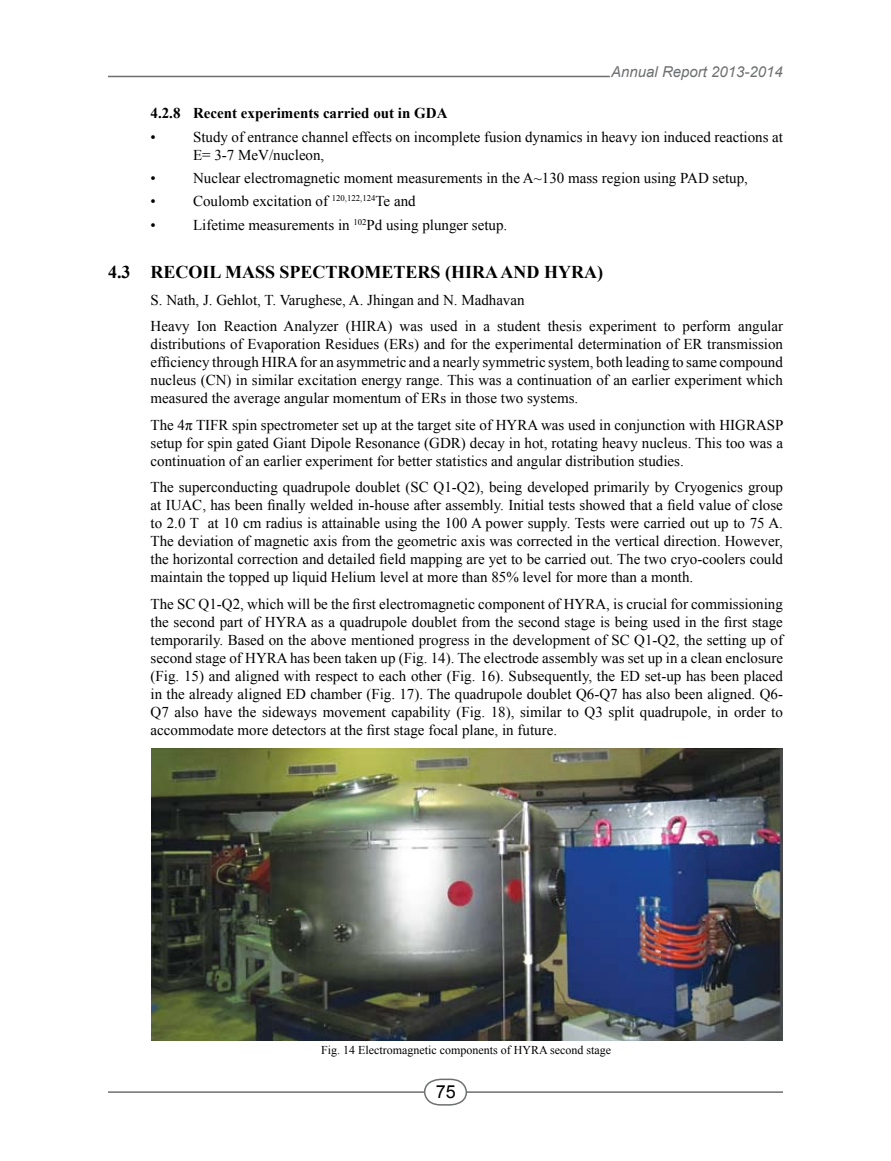
<style>
.page{position:relative;width:891px;height:1161px;background:#fff}
.page>*{position:absolute;margin:0;border:0;box-sizing:border-box;transform-origin:0 0}
.t1{font:700 18px "Times New Roman";color:#000}
.t2{font:18px "Arial";color:#000}
.t3{font:15px/18px "Times New Roman";color:#000;text-align:justify}
.t4{font:700 15px "Times New Roman";color:#000}
.t5{font:italic 15px "Arial";color:#6d6f71}
.t6{font:12px "Times New Roman";color:#000}
</style>
<div class="page">
<hr style="left:108px;top:76px;width:502px;height:1px;background:#6d6f71">
<hr style="left:108px;top:1091px;width:675px;height:2px;background:#6d6f71">
<svg style="left:423px;top:1078px;width:45px;height:28px"></svg>
<img style="left:151px;top:748px;width:632px;height:293px">
<p class="t5" style="left:611px;top:62px;width:173px">Annual Report 2013-2014</p>
<p class="t4" style="left:151px;top:103px;width:299px">4.2.8 Recent experiments carried out in GDA</p>
<p class="t3" style="left:151px;top:127px;width:7px">•</p>
<p class="t3" style="left:193px;top:127px;width:591px">Study of entrance channel effects on incomplete fusion dynamics in heavy ion induced reactions at<br>E= 3-7 MeV/nucleon,</p>
<p class="t3" style="left:151px;top:169px;width:7px">•</p>
<p class="t3" style="left:193px;top:169px;width:556px">Nuclear electromagnetic moment measurements in the A~130 mass region using PAD setup,</p>
<p class="t3" style="left:151px;top:192px;width:7px">•</p>
<p class="t3" style="left:193px;top:192px;width:224px">Coulomb excitation of <sup>120,122,124</sup>Te and</p>
<p class="t3" style="left:151px;top:216px;width:7px">•</p>
<p class="t3" style="left:193px;top:216px;width:316px">Lifetime measurements in <sup>102</sup>Pd using plunger setup.</p>
<p class="t1" style="left:108px;top:259px;width:68px">4.3 RECOIL</p>
<p class="t1" style="left:225px;top:259px;width:78px">MASS SPECT</p>
<p class="t1" style="left:338px;top:259px;width:57px">ROMETE</p>
<p class="t1" style="left:418px;top:259px;width:187px">RS (HIRA AND HYRA)</p>
<p class="t3" style="left:151px;top:286px;width:634px;line-height:26.7px">S. Nath, J. Gehlot, T. Varughese, A. Jhingan and N. Madhavan<br>Heavy Ion Reaction Analyzer (HIRA) was used in a student thesis experiment to perform angular</p>
<p class="t3" style="left:151px;top:335px;width:634px">distributions of Evaporation Residues (ERs) and for the experimental determination of ER transmission efficiency through HIRA for an asymmetric and a nearly symmetric system, both leading to same compound nucleus (CN) in similar excitation energy range. This was a continuation of an earlier experiment which measured the average angular momentum of ERs in those two systems.</p>
<p class="t3" style="left:151px;top:416px;width:635px">The 4π TIFR spin spectrometer set up at the target site of HYRA was used in conjunction with HIGRASP setup for spin gated Giant Dipole Resonance (GDR) decay in hot, rotating heavy nucleus. This too was a continuation of an earlier experiment for better statistics and angular distribution studies.</p>
<p class="t3" style="left:151px;top:478px;width:634px">The superconducting quadrupole doublet (SC Q1-Q2), being developed primarily by Cryogenics group at IUAC, has been finally welded in-house after assembly. Initial tests showed that a field value of close to 2.0 T at 10 cm radius is attainable using the 100 A power supply. Tests were carried out up to 75 A.<br>The deviation of magnetic axis from the geometric axis was corrected in the vertical direction. However, the horizontal correction and detailed field mapping are yet to be carried out. The two cryo-coolers could maintain the topped up liquid Helium level at more than 85% level for more than a month.</p>
<p class="t3" style="left:151px;top:595px;width:634px">The SC Q1-Q2, which will be the first electromagnetic component of HYRA, is crucial for commissioning the second part of HYRA as a quadrupole doublet from the second stage is being used in the first stage temporarily. Based on the above mentioned progress in the development of SC Q1-Q2, the setting up of second stage of HYRA has been taken up (Fig. 14). The electrode assembly was set up in a clean enclosure (Fig. 15) and aligned with respect to each other (Fig. 16). Subsequently, the ED set-up has been placed in the already aligned ED chamber (Fig. 17). The quadrupole doublet Q6-Q7 has also been aligned. Q6- Q7 also have the sideways movement capability (Fig. 18), similar to Q3 split quadrupole, in order to accommodate more detectors at the first stage focal plane, in future.</p>
<p class="t6" style="left:321px;top:1042px;width:291px">Fig. 14 Electromagnetic components of HYRA second stage</p>
<p class="t2" style="left:436px;top:1080px;width:22px">75</p>
</div>
